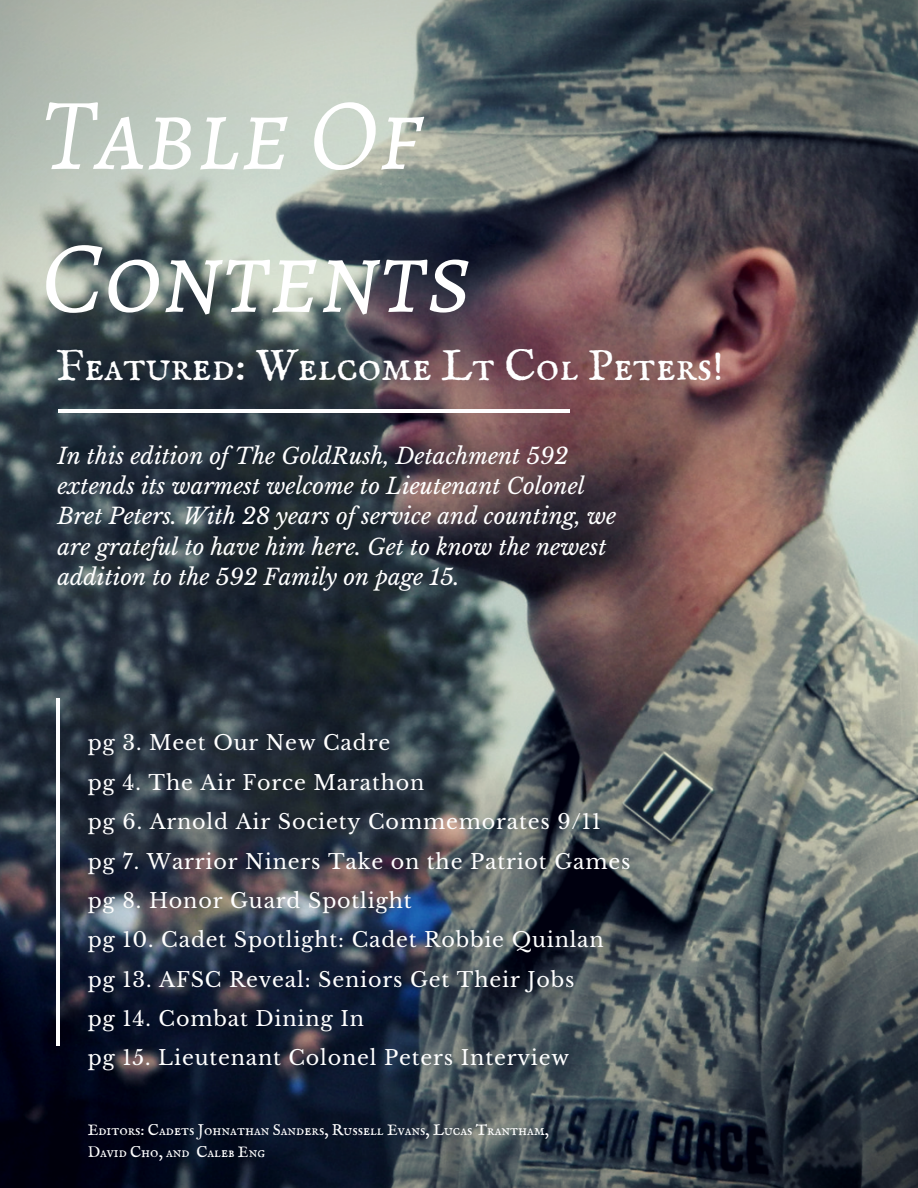
<style>
.page{position:relative;width:918px;height:1188px;background:#fff}
.page>*{position:absolute;margin:0;border:0;box-sizing:border-box;transform-origin:0 0}
.t1{font:italic 102.6px/142.8px "Alegreya SC";color:#fff}
.t2{font:43.95px "IM FELL English SC";color:#fff}
.t3{font:italic 22.5px/30.3px "Libre Baskerville";color:#fff}
.t4{font:20.7px/39.3px "Libre Baskerville";letter-spacing:.04em;color:#fff}
.t5{font:15.6px/21.3px "IM FELL English SC";color:#fff}
</style>
<div class="page">
<img style="left:0;top:0;width:918px;height:1188px">
<hr style="left:57px;top:699px;width:3px;height:347px;background:#fff">
<hr style="left:58px;top:410px;width:512px;height:3px;background:#fff">
<h1 class="t1" style="left:42px;top:63px;width:431px">Table Of<br>Contents</h1>
<h2 class="t2" style="left:56px;top:340px;width:669px">Featured: Welcome Lt Col Peters!</h2>
<p class="t3" style="left:57px;top:440px;width:561px">In this edition of The GoldRush, Detachment 592 extends its warmest welcome to Lieutenant Colonel Bret Peters. With 28 years of service and counting, we are grateful to have him here. Get to know the newest addition to the 592 Family on page 15.</p>
<p class="t4" style="left:88px;top:724px;width:544px">pg 3. Meet Our New Cadre<br>pg 4. The Air Force Marathon<br>pg 6. Arnold Air Society Commemorates 9/11 pg 7. Warrior Niners Take on the Patriot Games pg 8. Honor Guard Spotlight<br>pg 10. Cadet Spotlight: Cadet Robbie Quinlan pg 13. AFSC Reveal: Seniors Get Their Jobs<br>pg 14. Combat Dining In<br>pg 15. Lieutenant Colonel Peters Interview</p>
<p class="t5" style="left:88px;top:1120px;width:463px">Editors: Cadets Johnathan Sanders, Russell Evans, Lucas Trantham,<br>David Cho, and Caleb Eng</p>
</div>
